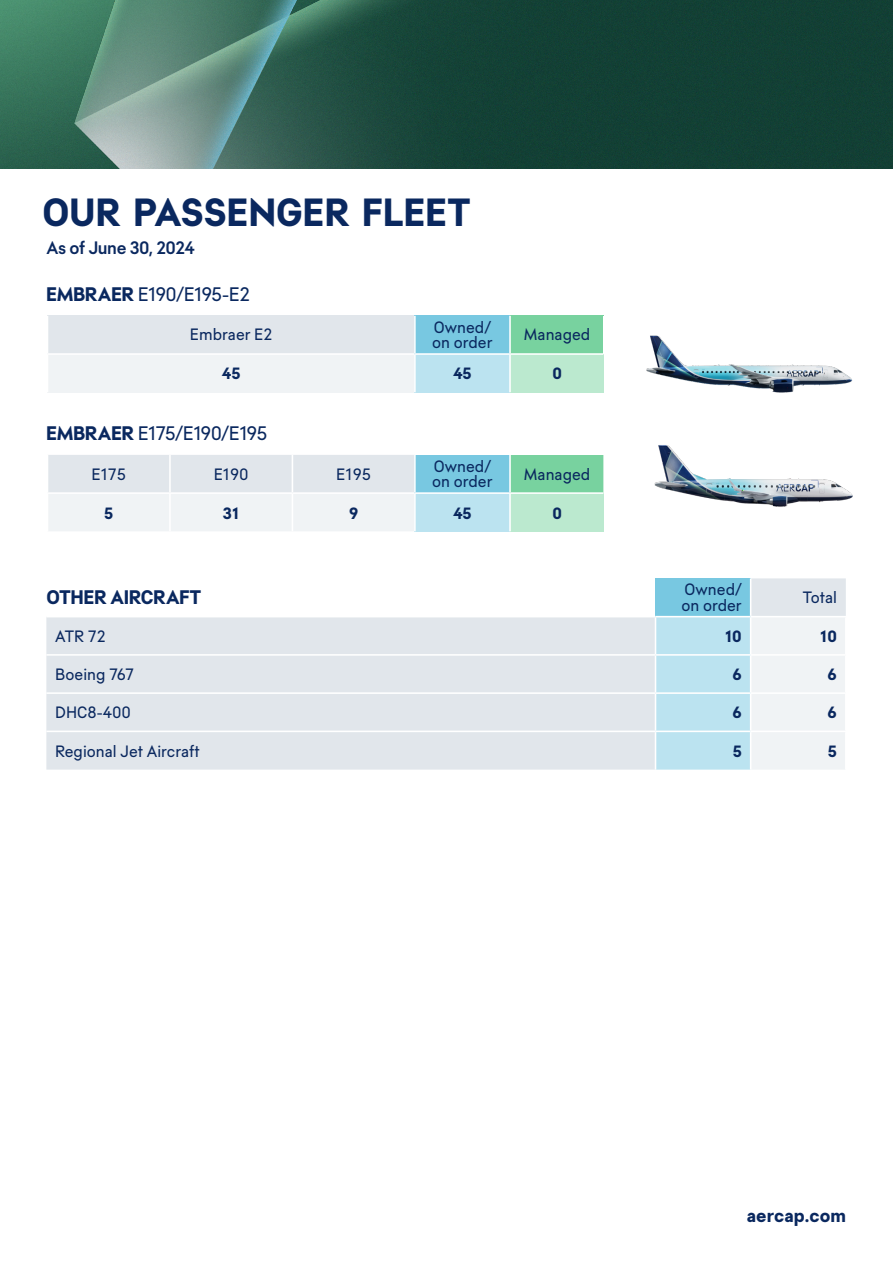
<style>
.page{position:relative;width:893px;height:1263px;background:#fff}
.page>*{position:absolute;margin:0;border:0;box-sizing:border-box;transform-origin:0 0}
.Page_Heading{font:700 37.65px "Atica";letter-spacing:-.005em;color:#0a285f}
.Table_Headings{font:18.75px "Atica";letter-spacing:-.04em;color:#0a285f}
.Table_Headings-2{font:700 18.75px "Atica";letter-spacing:-.025em;color:#0a285f}
.Sub_header{font:700 18px "Atica";letter-spacing:.005em;color:#0a285f}
.Normal_Text{font:500 17.25px "Atica";letter-spacing:-.025em;color:#0a285f}
.Table_Numbers{font:15.75px "Atica";color:#0a285f}
.Table_Numbers-2{font:700 15.6px "Atica";color:#0a285f}
.s1{font-weight:700}
</style>
<div class="page">
<div style="left:48px;top:316px;width:367px;height:38px;background:#e1e6eb"></div>
<div style="left:415px;top:316px;width:95px;height:38px;background:#78c8e1"></div>
<div style="left:510px;top:316px;width:93px;height:38px;background:#78d29f"></div>
<div style="left:48px;top:354px;width:367px;height:38px;background:#f0f3f5"></div>
<div style="left:415px;top:354px;width:95px;height:38px;background:#bbe3f0"></div>
<div style="left:510px;top:354px;width:93px;height:38px;background:#bbe9cf"></div>
<hr style="left:47px;top:353px;width:368px;height:2px;background:#fff">
<hr style="left:414px;top:316px;width:2px;height:37px;background:#fff">
<hr style="left:415px;top:353px;width:95px;height:2px;background:#fff">
<hr style="left:414px;top:355px;width:2px;height:37px;background:#fff">
<hr style="left:509px;top:355px;width:2px;height:37px;background:#fff">
<hr style="left:509px;top:316px;width:2px;height:37px;background:#fff">
<hr style="left:510px;top:353px;width:93px;height:2px;background:#fff">
<div style="left:415px;top:455px;width:95px;height:38px;background:#78c8e1"></div>
<div style="left:510px;top:455px;width:93px;height:38px;background:#78d29f"></div>
<svg style="left:603px;top:455px;width:1px;height:76px"></svg>
<div style="left:48px;top:455px;width:366px;height:76px;background:#e9edf0"></div>
<div style="left:415px;top:493px;width:95px;height:38px;background:#bbe3f0"></div>
<div style="left:510px;top:493px;width:93px;height:38px;background:#bbe9cf"></div>
<hr style="left:169px;top:494px;width:2px;height:37px;background:#fff">
<hr style="left:292px;top:494px;width:1px;height:37px;background:#fff">
<hr style="left:292px;top:492px;width:123px;height:2px;background:#fff">
<hr style="left:169px;top:455px;width:2px;height:37px;background:#fff">
<hr style="left:292px;top:455px;width:1px;height:37px;background:#fff">
<hr style="left:170px;top:492px;width:122px;height:2px;background:#fff">
<hr style="left:47px;top:492px;width:123px;height:2px;background:#fff">
<hr style="left:414px;top:455px;width:2px;height:37px;background:#fff">
<hr style="left:415px;top:492px;width:95px;height:2px;background:#fff">
<hr style="left:414px;top:494px;width:2px;height:37px;background:#fff">
<hr style="left:509px;top:494px;width:2px;height:37px;background:#fff">
<hr style="left:509px;top:455px;width:2px;height:37px;background:#fff">
<hr style="left:510px;top:492px;width:93px;height:2px;background:#fff">
<svg style="left:46px;top:578px;width:800px;height:192px;fill:#e1e6eb"></svg>
<svg style="left:656px;top:617px;width:189px;height:153px"></svg>
<hr style="left:750px;top:578px;width:1px;height:38px;background:#fff">
<hr style="left:655px;top:616px;width:96px;height:1px;background:#fff">
<hr style="left:655px;top:654px;width:96px;height:2px;background:#fff">
<hr style="left:750px;top:617px;width:1px;height:37px;background:#fff">
<hr style="left:751px;top:616px;width:96px;height:1px;background:#fff">
<hr style="left:845px;top:617px;width:2px;height:37px;background:#fff">
<hr style="left:750px;top:656px;width:1px;height:36px;background:#fff">
<hr style="left:751px;top:654px;width:96px;height:2px;background:#fff">
<hr style="left:845px;top:656px;width:2px;height:36px;background:#fff">
<hr style="left:750px;top:732px;width:1px;height:38px;background:#fff">
<hr style="left:845px;top:732px;width:2px;height:38px;background:#fff">
<hr style="left:46px;top:616px;width:609px;height:1px;background:#fff">
<hr style="left:655px;top:617px;width:1px;height:37px;background:#fff">
<hr style="left:46px;top:654px;width:609px;height:2px;background:#fff">
<hr style="left:655px;top:656px;width:1px;height:36px;background:#fff">
<hr style="left:655px;top:732px;width:1px;height:38px;background:#fff">
<hr style="left:46px;top:692px;width:609px;height:2px;background:#fff">
<hr style="left:46px;top:730px;width:609px;height:2px;background:#fff">
<hr style="left:655px;top:692px;width:96px;height:2px;background:#fff">
<hr style="left:655px;top:694px;width:1px;height:36px;background:#fff">
<hr style="left:655px;top:730px;width:96px;height:2px;background:#fff">
<hr style="left:751px;top:692px;width:96px;height:2px;background:#fff">
<hr style="left:750px;top:694px;width:1px;height:36px;background:#fff">
<hr style="left:845px;top:694px;width:2px;height:36px;background:#fff">
<hr style="left:751px;top:730px;width:96px;height:2px;background:#fff">
<div style="left:713px;top:0;width:180px;height:168px;background:#123f34"></div>
<img style="left:0;top:0;width:713px;height:168px">
<img style="left:646px;top:335px;width:207px;height:58px">
<img style="left:654px;top:445px;width:199px;height:62px">
<p class="Page_Heading" style="left:43px;top:189px;width:430px">OUR PASSENGER FLEET</p>
<p class="Normal_Text" style="left:47px;top:236px;width:150px">As of June 30, 2024</p>
<p class="Table_Headings" style="left:46px;top:282px;width:205px"><span class="s1">EMBRAER</span> E190/E195-E2</p>
<p class="Table_Numbers" style="left:190px;top:325px;width:84px">Embraer E2</p>
<p class="Table_Numbers" style="left:434px;top:317px;width:59px">Owned/</p>
<p class="Table_Numbers" style="left:432px;top:333px;width:62px">on order</p>
<p class="Table_Numbers" style="left:524px;top:325px;width:68px">Managed</p>
<p class="Table_Numbers-2" style="left:222px;top:364px;width:20px">45</p>
<p class="Table_Numbers-2" style="left:453px;top:364px;width:20px">45</p>
<p class="Table_Numbers-2" style="left:552px;top:364px;width:11px">0</p>
<p class="Table_Headings" style="left:46px;top:421px;width:223px"><span class="s1">EMBRAER</span> E175/E190/E195</p>
<p class="Table_Numbers" style="left:92px;top:464px;width:36px">E175</p>
<p class="Table_Numbers" style="left:214px;top:464px;width:36px">E190</p>
<p class="Table_Numbers" style="left:336px;top:464px;width:36px">E195</p>
<p class="Table_Numbers" style="left:434px;top:456px;width:59px">Owned/</p>
<p class="Table_Numbers" style="left:432px;top:472px;width:62px">on order</p>
<p class="Table_Numbers" style="left:524px;top:464px;width:68px">Managed</p>
<p class="Table_Numbers-2" style="left:104px;top:503px;width:11px">5</p>
<p class="Table_Numbers-2" style="left:223px;top:503px;width:18px">31</p>
<p class="Table_Numbers-2" style="left:349px;top:503px;width:11px">9</p>
<p class="Table_Numbers-2" style="left:453px;top:503px;width:20px">45</p>
<p class="Table_Numbers-2" style="left:552px;top:503px;width:11px">0</p>
<p class="Table_Headings-2" style="left:46px;top:586px;width:157px">OTHER AIRCRAFT</p>
<p class="Table_Numbers" style="left:685px;top:579px;width:59px">Owned/</p>
<p class="Table_Numbers" style="left:681px;top:595px;width:62px">on order</p>
<p class="Table_Numbers" style="left:803px;top:587px;width:36px">Total</p>
<p class="Table_Numbers" style="left:55px;top:626px;width:52px">ATR 72</p>
<p class="Table_Numbers-2" style="left:725px;top:626px;width:19px">10</p>
<p class="Table_Numbers-2" style="left:820px;top:626px;width:19px">10</p>
<p class="Table_Numbers" style="left:55px;top:664px;width:80px">Boeing 767</p>
<p class="Table_Numbers-2" style="left:732px;top:664px;width:11px">6</p>
<p class="Table_Numbers-2" style="left:828px;top:664px;width:11px">6</p>
<p class="Table_Numbers" style="left:55px;top:702px;width:77px">DHC8-400</p>
<p class="Table_Numbers-2" style="left:732px;top:703px;width:11px">6</p>
<p class="Table_Numbers-2" style="left:828px;top:703px;width:11px">6</p>
<p class="Table_Numbers" style="left:55px;top:741px;width:146px">Regional Jet Aircraft</p>
<p class="Table_Numbers-2" style="left:733px;top:741px;width:11px">5</p>
<p class="Table_Numbers-2" style="left:828px;top:741px;width:11px">5</p>
<p class="Sub_header" style="left:747px;top:1204px;width:101px">aercap.com</p>
</div>
